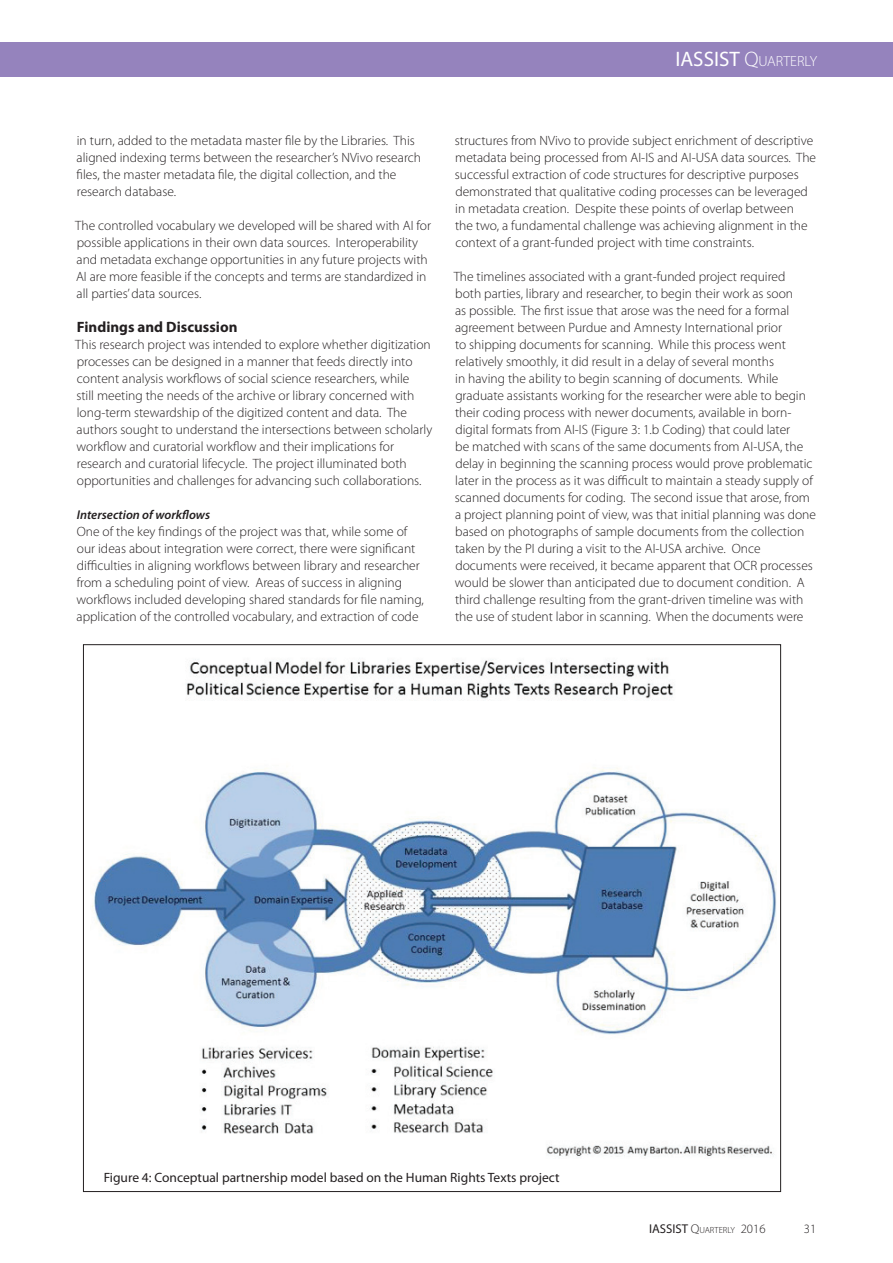
<style>
.page{position:relative;width:893px;height:1263px;background:#fff}
.page>*{position:absolute;margin:0;border:0;box-sizing:border-box;transform-origin:0 0}
.t1{font:700 15px "Myriad Pro";color:#231f20}
.t2{font:300 14.7px "Myriad Pro";color:#fff}
.t3{font:300 13.5px/17px "Myriad Pro";color:#231f20}
.t4{font:13.5px "Myriad Pro";color:#231f20}
.t5{font:italic 600 12.75px "Myriad Pro";color:#231f20}
.t6{font:300 12.75px "Myriad Pro";color:#231f20}
.t7{font:300 8.85px "Myriad Pro";color:#231f20}
.s1{font-weight:400;font-size:21px}
.s2{font-size:21px}
.s3{font-weight:400;font-size:12.75px}
.s4{font-size:12.75px}
</style>
<div class="page">
<div style="left:0;top:43px;width:893px;height:34px;background:#9583bd"></div>
<img style="left:91px;top:660px;width:685px;height:497px">
<p class="t2" style="left:675px;top:52px;width:143px"><span class="s1">IASSIST</span> <span class="s2">Q</span>UARTERLY</p>
<p class="t3" style="left:77px;top:131px;width:346px">in turn, added to the metadata master file by the Libraries. This aligned indexing terms between the researcher’s NVivo research files, the master metadata file, the digital collection, and the research database.</p>
<p class="t3" style="left:75px;top:217px;width:357px">The controlled vocabulary we developed will be shared with AI for possible applications in their own data sources. Interoperability and metadata exchange opportunities in any future projects with AI are more feasible if the concepts and terms are standardized in all parties’ data sources.</p>
<p class="t1" style="left:77px;top:317px;width:162px">Findings and Discussion</p>
<p class="t3" style="left:75px;top:336px;width:359px">This research project was intended to explore whether digitization processes can be designed in a manner that feeds directly into content analysis workflows of social science researchers, while<br>still meeting the needs of the archive or library concerned with long-term stewardship of the digitized content and data. The authors sought to understand the intersections between scholarly workflow and curatorial workflow and their implications for research and curatorial lifecycle. The project illuminated both opportunities and challenges for advancing such collaborations.</p>
<p class="t5" style="left:77px;top:506px;width:135px">Intersection of workflows</p>
<p class="t3" style="left:76px;top:523px;width:349px">One of the key findings of the project was that, while some of our ideas about integration were correct, there were significant difficulties in aligning workflows between library and researcher from a scheduling point of view. Areas of success in aligning workflows included developing shared standards for file naming, application of the controlled vocabulary, and extraction of code</p>
<p class="t3" style="left:455px;top:131px;width:363px">structures from NVivo to provide subject enrichment of descriptive metadata being processed from AI-IS and AI-USA data sources. The successful extraction of code structures for descriptive purposes demonstrated that qualitative coding processes can be leveraged in metadata creation. Despite these points of overlap between<br>the two, a fundamental challenge was achieving alignment in the context of a grant-funded project with time constraints.</p>
<p class="t3" style="left:454px;top:268px;width:364px">The timelines associated with a grant-funded project required<br>both parties, library and researcher, to begin their work as soon<br>as possible. The first issue that arose was the need for a formal agreement between Purdue and Amnesty International prior<br>to shipping documents for scanning. While this process went relatively smoothly, it did result in a delay of several months<br>in having the ability to begin scanning of documents. While graduate assistants working for the researcher were able to begin their coding process with newer documents, available in born&shy;digital formats from AI-IS (Figure 3: 1.b Coding) that could later<br>be matched with scans of the same documents from AI-USA, the delay in beginning the scanning process would prove problematic later in the process as it was difficult to maintain a steady supply of scanned documents for coding. The second issue that arose, from a project planning point of view, was that initial planning was done based on photographs of sample documents from the collection taken by the PI during a visit to the AI-USA archive. Once documents were received, it became apparent that OCR processes would be slower than anticipated due to document condition. A third challenge resulting from the grant-driven timeline was with the use of student labor in scanning. When the documents were</p>
<p class="t4" style="left:104px;top:1169px;width:457px">Figure 4: Conceptual partnership model based on the Human Rights Texts project</p>
<p class="t7" style="left:649px;top:1225px;width:118px"><span class="s3">IASSIST</span> <span class="s4">Q</span>UARTERLY <span class="s4">2016</span></p>
<p class="t6" style="left:804px;top:1221px;width:14px">31</p>
</div>
